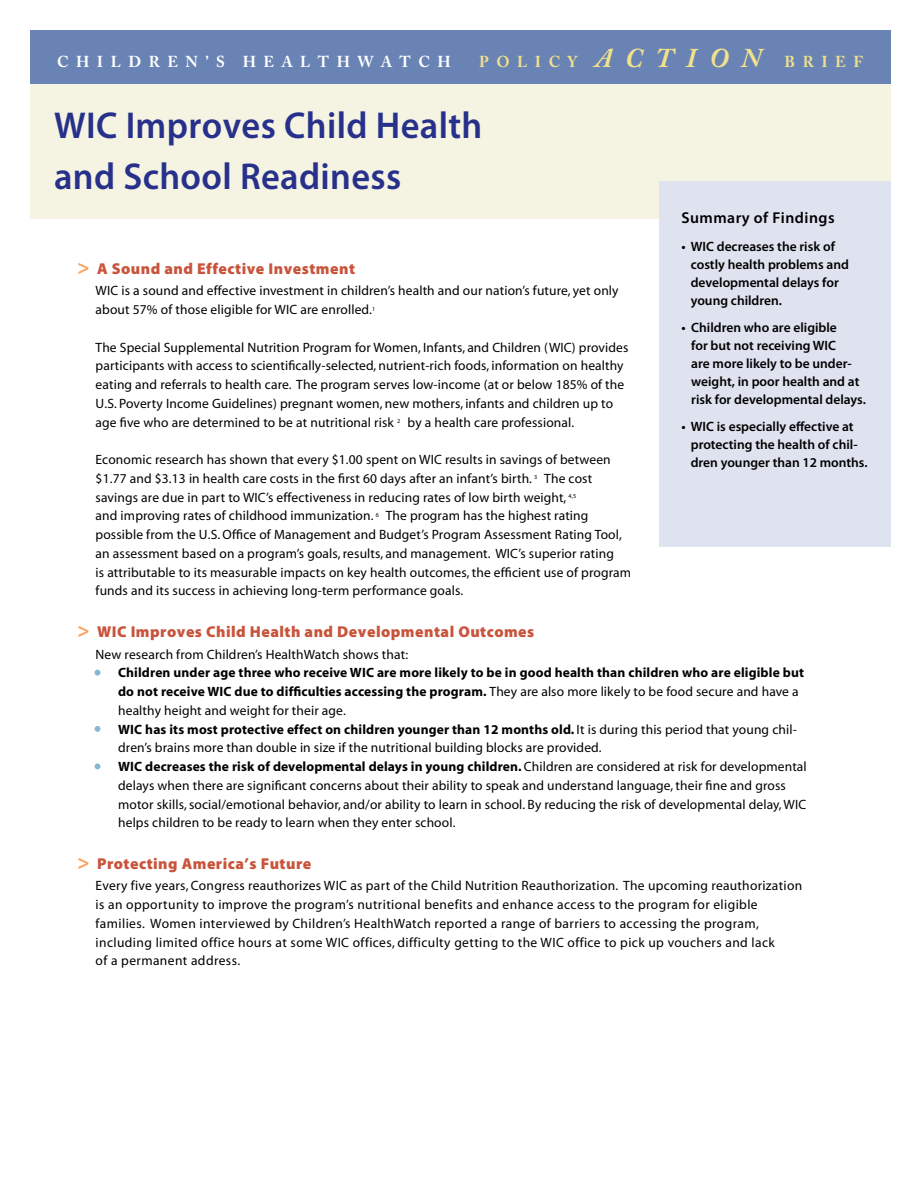
<style>
.page{position:relative;width:915px;height:1184px;background:#fff}
.page>*{position:absolute;margin:0;border:0;box-sizing:border-box;transform-origin:0 0}
.t1{font:600 37.5px/51px "Myriad Pro";letter-spacing:.01em;color:#27318b}
.t2{font:italic 700 27px "Adobe Caslon Pro";letter-spacing:.49em;color:#f2e18b}
.t3{font:900 15.75px "Myriad Pro";letter-spacing:.03em;color:#c8543b}
.t4{font:700 15.75px "Adobe Caslon Pro";letter-spacing:.49em;color:#fff}
.t5{font:600 15.75px "Myriad Pro";letter-spacing:.03em;color:#000}
.t6{font:700 15.75px "Adobe Caslon Pro";color:#f2e18b}
.t7{font:13.5px/18.8px "Myriad";letter-spacing:.01em;color:#000}
.t8{font:13.5px/18.8px "Myriad";letter-spacing:.03em;color:#000}
.t9{font:600 13.5px/18px "Myriad Pro";color:#000}
.t10{font:700 13.5px/18.8px "Myriad";letter-spacing:.01em;color:#000}
.s1{font-style:normal;font-size:15.75px}
.s2{font-weight:700;font-size:21px;color:#f9a25e}
.s3{font-weight:400;color:#84b9cf}
.s4{font-weight:400}
.s5{color:#84b9cf}
.s6{font-weight:700}
</style>
<div class="page">
<svg style="left:95px;top:669px;width:5px;height:6px"></svg>
<svg style="left:95px;top:726px;width:5px;height:5px"></svg>
<svg style="left:95px;top:763px;width:5px;height:6px"></svg>
<div style="left:30px;top:30px;width:860px;height:188px;background:#f5f3e1"></div>
<div style="left:658px;top:181px;width:231px;height:365px;background:#dfe2ef"></div>
<div style="left:30px;top:30px;width:859px;height:53px;background:#6883b4"></div>
<p class="t4" style="left:57px;top:52px;width:395px">CHILDREN’S HEALTHWATCH</p>
<p class="t6" style="left:479px;top:52px;width:53px">POLIC</p>
<h2 class="t2" style="left:567px;top:41px;width:195px"><span class="s1">Y</span> ACTION</h2>
<p class="t6" style="left:784px;top:52px;width:34px">B RIE</p>
<p class="t6" style="left:853px;top:52px;width:11px">F</p>
<h1 class="t1" style="left:54px;top:99px;width:430px">WIC Improves Child Health and School Readiness</h1>
<p class="t5" style="left:681px;top:207px;width:155px">Summary of Findings</p>
<p class="t9" style="left:690px;top:237px;width:160px;text-indent:-9px">• WIC decreases the risk of costly health problems and developmental delays for young children.</p>
<p class="t9" style="left:691px;top:318px;width:176px;text-indent:-10px">• Children who are eligible<br>for but not receiving WIC<br>are more likely to be under&shy;weight, in poor health and at risk for developmental delays.</p>
<p class="t9" style="left:690px;top:417px;width:178px;text-indent:-9px">• WIC is especially effective at protecting the health of chil&shy;dren younger than 12 months.</p>
<p class="t3" style="left:78px;top:258px;width:279px"><span class="s2">&gt;</span> A Sound and Effective Investment</p>
<p class="t7" style="left:96px;top:282px;width:524px">WIC is a sound and effective investment in children’s health and our nation’s future, yet only about 57% of those eligible for WIC are enrolled.<sup>1</sup></p>
<p class="t7" style="left:96px;top:338px;width:534px">The Special Supplemental Nutrition Program for Women, Infants, and Children (WIC) provides participants with access to scientifically-selected, nutrient-rich foods, information on healthy eating and referrals to health care. The program serves low-income (at or below 185% of the U.S. Poverty Income Guidelines) pregnant women, new mothers, infants and children up to age five who are determined to be at nutritional risk <sup>2</sup> by a health care professional.</p>
<p class="t7" style="left:96px;top:451px;width:537px">Economic research has shown that every $1.00 spent on WIC results in savings of between $1.77 and $3.13 in health care costs in the first 60 days after an infant’s birth. <sup>3</sup> The cost savings are due in part to WIC’s effectiveness in reducing rates of low birth weight, <sup>4,5<br></sup>and improving rates of childhood immunization. <sup>6</sup> The program has the highest rating possible from the U.S. Office of Management and Budget’s Program Assessment Rating Tool, an assessment based on a program’s goals, results, and management. WIC’s superior rating<br>is attributable to its measurable impacts on key health outcomes, the efficient use of program funds and its success in achieving long-term performance goals.</p>
<p class="t3" style="left:78px;top:621px;width:458px"><span class="s2">&gt;</span> WIC Improves Child Health and Developmental Outcomes</p>
<p class="t7" style="left:96px;top:645px;width:314px">New research from Children’s HealthWatch shows that:</p>
<p class="t10" style="left:118px;top:663px;width:687px;text-indent:-23px"><span class="s3">•</span> Children under age three who receive WIC are more likely to be in good health than children who are eligible but do not receive WIC due to difficulties accessing the program. <span class="s4">They are also more likely to be food secure and have a healthy height and weight for their age.</span></p>
<p class="t7" style="left:118px;top:720px;width:680px;text-indent:-23px"><span class="s5">•</span> <span class="s6">WIC has its most protective effect on children younger than 12 months old.</span> It is during this period that young chil&shy;dren’s brains more than double in size if the nutritional building blocks are provided.</p>
<p class="t7" style="left:118px;top:757px;width:690px;text-indent:-23px"><span class="s5">•</span> <span class="s6">WIC decreases the risk of developmental delays in young children.</span> Children are considered at risk for developmental delays when there are significant concerns about their ability to speak and understand language, their fine and gross motor skills, social/emotional behavior, and/or ability to learn in school. By reducing the risk of developmental delay, WIC helps children to be ready to learn when they enter school.</p>
<p class="t3" style="left:78px;top:852px;width:235px"><span class="s2">&gt;</span> Protecting America’s Future</p>
<p class="t8" style="left:96px;top:877px;width:708px">Every five years, Congress reauthorizes WIC as part of the Child Nutrition Reauthorization. The upcoming reauthorization is an opportunity to improve the program’s nutritional benefits and enhance access to the program for eligible families. Women interviewed by Children’s HealthWatch reported a range of barriers to accessing the program, including limited office hours at some WIC offices, difficulty getting to the WIC office to pick up vouchers and lack<br>of a permanent address.</p>
</div>
